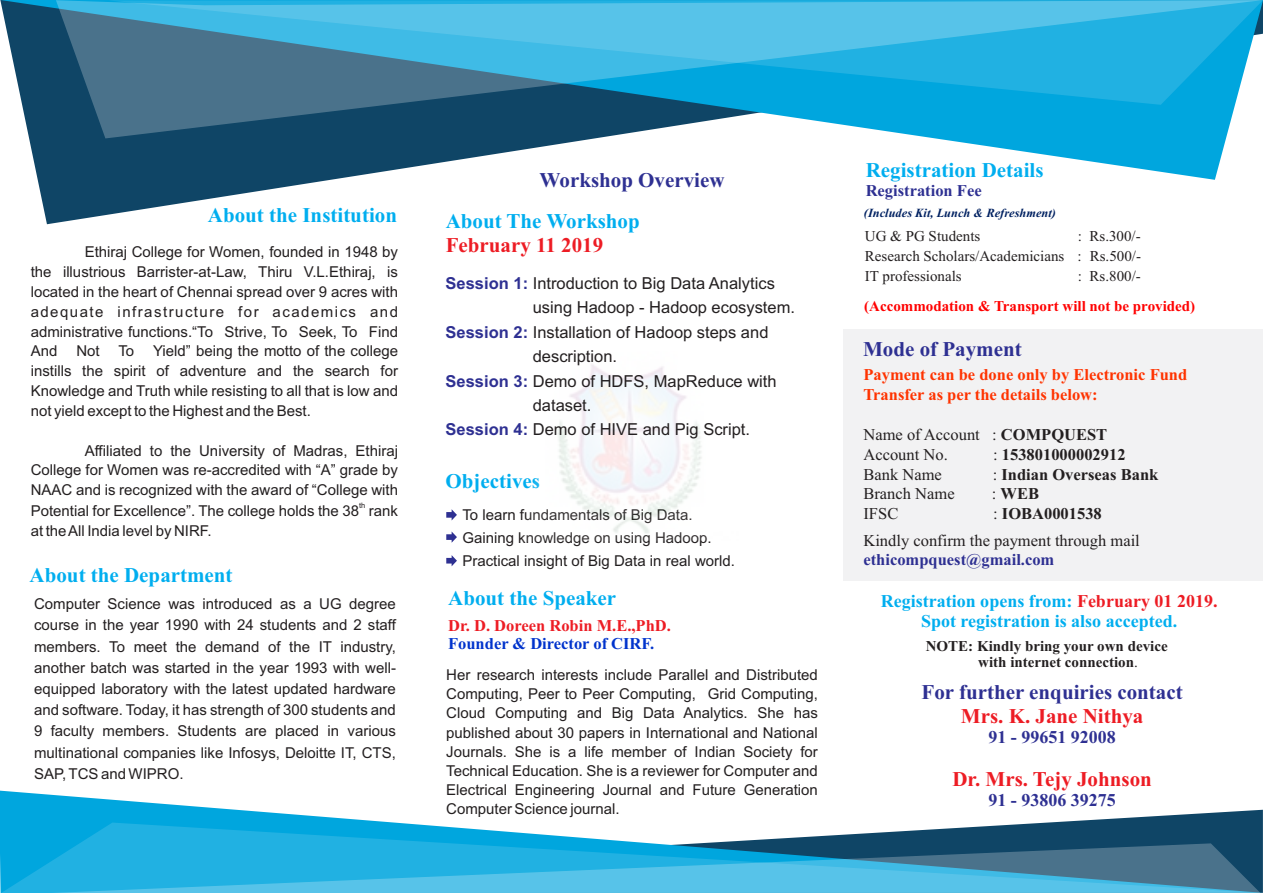
<style>
.page{position:relative;width:1263px;height:893px;background:#fff}
.page>*{position:absolute;margin:0;border:0;box-sizing:border-box;transform-origin:0 0}
.t1{font:700 21px "Times New Roman";color:#00aeef}
.t2{font:700 21px "Times New Roman";color:#2e3092}
.t3{font:700 21px "Times New Roman";color:#ed1c24}
.t4{font:700 18px/20px "Times New Roman";color:#00aeef;text-align:center}
.t5{font:700 18px "Times New Roman";color:#2e3092}
.t6{font:16.5px "Arial";color:#231f20}
.t7{font:16.5px/19.8px "Times New Roman";color:#231f20}
.t8{font:700 16.5px/19.8px "Times New Roman";color:#f30}
.t9{font:700 16.5px "Times New Roman";color:#231f20}
.t10{font:700 16.5px "Times New Roman";color:#2e3092}
.t11{font:700 16.5px "Times New Roman";color:#ed1c24}
.t12{font:700 16.5px "Times New Roman";color:#03c}
.t13{font:15px/19.8px "Arial";color:#231f20;text-align:justify}
.t14{font:15px/20px "Times New Roman";color:#231f20;text-align:justify}
.t15{font:700 15px/16.6px "Times New Roman";color:#231f20}
.t16{font:700 15px "Times New Roman";color:#f00}
.t17{font:italic 700 12.45px "Times New Roman";color:#002161}
.t18{font:7.5px "Arial";color:#231f20}
.s1{font-weight:700;color:#2e3092}
.s2{font-weight:700}
.s3{font-weight:400}
.s4{color:#ed1c24}
</style>
<div class="page">
<svg style="left:37px;top:180px;width:292px;height:44px"></svg>
<svg style="left:0;top:0;width:1226px;height:180px"></svg>
<svg style="left:56px;top:0;width:1179px;height:138px"></svg>
<svg style="left:108px;top:0;width:1155px;height:105px"></svg>
<div style="left:843px;top:329px;width:420px;height:251px;background:#f2f2f3"></div>
<svg style="left:0;top:791px;width:1263px;height:52px"></svg>
<svg style="left:1px;top:822px;width:1262px;height:71px"></svg>
<svg style="left:446px;top:509px;width:11px;height:11px"></svg>
<svg style="left:446px;top:531px;width:11px;height:12px"></svg>
<svg style="left:446px;top:555px;width:11px;height:11px"></svg>
<h1 class="t1" style="left:208px;top:208px;width:191px">About the Institution</h1>
<p class="t13" style="left:31px;top:243px;width:369px;text-indent:54px">Ethiraj College for Women, founded in 1948 by the illustrious Barrister-at-Law, Thiru V.L.Ethiraj, is located in the heart of Chennai spread over 9 acres with adequate infrastructure for academics and administrative functions.“To Strive, To Seek, To Find And</p>
<p class="t13" style="left:31px;top:343px;width:369px;text-indent:46px">Not To Yield” being the motto of the college instills the spirit of adventure and the search for Knowledge and Truth while resisting to all that is low and not yield except to the Highest and the Best.</p>
<p class="t13" style="left:31px;top:442px;width:369px;text-indent:54px">Affiliated to the University of Madras, Ethiraj College for Women was re-accredited with “A” grade by NAAC and is recognized with the award of “College with</p>
<p class="t18" style="left:359px;top:503px;width:8px">th</p>
<p class="t13" style="left:31px;top:502px;width:369px">Potential for Excellence”. The college holds the 38 rank at the All India level by NIRF.</p>
<h1 class="t1" style="left:30px;top:568px;width:204px">About the Department</h1>
<p class="t13" style="left:34px;top:595px;width:363px;line-height:21.1px">Computer Science was introduced as a UG degree course in the year 1990 with 24 students and 2 staff members. To meet the demand of the IT industry, another batch was started in the year 1993 with well&shy;equipped laboratory with the latest updated hardware and software. Today, it has strength of 300 students and 9 faculty members. Students are placed in various multinational companies like Infosys, Deloitte IT, CTS, SAP, TCS and WIPRO.</p>
<h1 class="t2" style="left:540px;top:173px;width:186px">Workshop Overview</h1>
<h1 class="t1" style="left:446px;top:214px;width:196px">About The Workshop</h1>
<h1 class="t3" style="left:446px;top:237px;width:159px">February 11 2019</h1>
<p class="t6" style="left:446px;top:277px;width:331px"><span class="s1">Session 1:</span> Introduction to Big Data Analytics</p>
<p class="t6" style="left:446px;top:326px;width:324px"><span class="s1">Session 2:</span> Installation of Hadoop steps and</p>
<p class="t6" style="left:446px;top:374px;width:333px"><span class="s1">Session 3:</span> Demo of HDFS, MapReduce with</p>
<p class="t6" style="left:446px;top:423px;width:306px"><span class="s1">Session 4:</span> Demo of HIVE and Pig Script.</p>
<p class="t6" style="left:533px;top:301px;width:264px">using Hadoop - Hadoop ecosystem.</p>
<p class="t6" style="left:533px;top:350px;width:86px">description.</p>
<p class="t6" style="left:533px;top:399px;width:60px">dataset.</p>
<h1 class="t1" style="left:446px;top:474px;width:96px">Objectives</h1>
<p class="t13" style="left:462px;top:505px;width:274px;line-height:23px;text-align:left">To learn fundamentals of Big Data.<br>Gaining knowledge on using Hadoop.<br>Practical insight of Big Data in real world.</p>
<h1 class="t1" style="left:448px;top:591px;width:169px">About the Speaker</h1>
<p class="t11" style="left:448px;top:620px;width:224px">Dr. D. Doreen Robin M.E.,PhD.</p>
<p class="t12" style="left:448px;top:638px;width:208px">Founder &amp; Director of CIRF.</p>
<p class="t13" style="left:446px;top:666px;width:373px;line-height:19.2px">Her research interests include Parallel and Distributed Computing, Peer to Peer Computing, Grid Computing, Cloud Computing and Big Data Analytics. She has published about 30 papers in International and National Journals. She is a life member of Indian Society for Technical Education. She is a reviewer for Computer and Electrical Engineering Journal and Future Generation Computer Science journal.</p>
<h1 class="t1" style="left:866px;top:163px;width:179px">Registration Details</h1>
<p class="t10" style="left:866px;top:185px;width:117px">Registration Fee</p>
<p class="t17" style="left:864px;top:209px;width:194px">(Includes Kit, Lunch &amp; Refreshment)</p>
<p class="t14" style="left:865px;top:228px;width:117px">UG &amp; PG Students</p>
<p class="t14" style="left:865px;top:228px;width:278px;text-indent:213px">: Rs.300/- Research Scholars/Academicians : Rs.500/- IT professionals</p>
<p class="t14" style="left:1078px;top:268px;width:64px">: Rs.800/-</p>
<p class="t16" style="left:864px;top:300px;width:332px">(Accommodation &amp; Transport will not be provided)</p>
<h1 class="t2" style="left:863px;top:342px;width:160px">Mode of Payment</h1>
<p class="t8" style="left:863px;top:367px;width:325px">Payment can be done only by Electronic Fund<br>Transfer as per the details below:</p>
<p class="t7" style="left:863px;top:426px;width:245px">Name of Account : <span class="s2">COMPQUEST<br></span>Account No.</p>
<p class="t9" style="left:993px;top:448px;width:134px"><span class="s3">:</span> 153801000002912</p>
<p class="t7" style="left:863px;top:466px;width:80px">Bank Name</p>
<p class="t9" style="left:993px;top:468px;width:167px"><span class="s3">:</span> Indian Overseas Bank</p>
<p class="t7" style="left:863px;top:485px;width:93px">Branch Name</p>
<p class="t9" style="left:992px;top:488px;width:49px"><span class="s3">:</span> WEB</p>
<p class="t7" style="left:863px;top:505px;width:36px">IFSC</p>
<p class="t7" style="left:863px;top:502px;width:278px;line-height:27.2px;text-indent:130px">: <span class="s2">IOBA0001538<br></span>Kindly confirm the payment through mail</p>
<p class="t10" style="left:863px;top:553px;width:192px">ethicompquest@gmail.com</p>
<p class="t4" style="left:881px;top:593px;width:338px">Registration opens from: <span class="s4">February 01 2019.<br></span>Spot registration is also accepted.</p>
<p class="t15" style="left:978px;top:639px;width:191px;text-indent:-52px">NOTE: Kindly bring your own device with internet connection<span class="s3">.</span></p>
<h1 class="t2" style="left:921px;top:685px;width:263px">For further enquiries contact</h1>
<p class="t5" style="left:988px;top:731px;width:129px">91 - 99651 92008</p>
<h1 class="t3" style="left:961px;top:708px;width:184px">Mrs. K. Jane Nithya</h1>
<h1 class="t3" style="left:952px;top:771px;width:201px">Dr. Mrs. Tejy Johnson</h1>
<p class="t5" style="left:988px;top:794px;width:129px">91 - 93806 39275</p>
</div>
